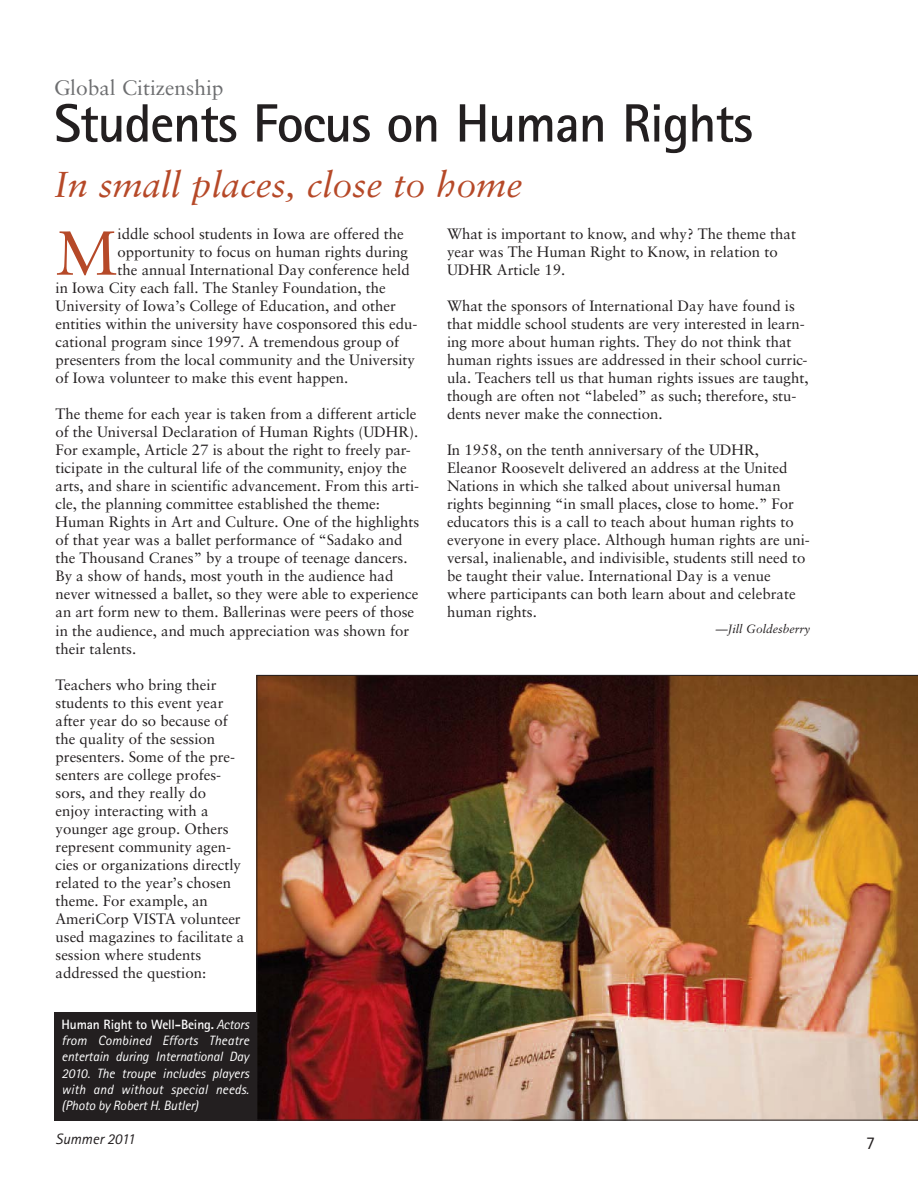
<style>
.page{position:relative;width:918px;height:1188px;background:#fff}
.page>*{position:absolute;margin:0;border:0;box-sizing:border-box;transform-origin:0 0}
.t1{font:62.1px "Sabon LT";color:#b64928}
.t2{font:700 54px "Rotis Sans Serif";letter-spacing:-.02em;color:#231f20}
.t3{font:italic 36px "Sabon LT";color:#b64928}
.t4{font:21px "Sabon LT";color:#6d6e70}
.t5{font:18px "Rotis Sans Serif";color:#231f20}
.t6{font:15px/18px "Sabon LT";color:#231f20}
.t7{font:italic 15px "Rotis Sans Serif";color:#231f20}
.t8{font:italic 13.5px/16.2px "Rotis Sans Serif";letter-spacing:.01em;color:#fff;text-align:justify}
.t9{font:italic 12px "Sabon LT";color:#231f20}
.s1{font-weight:700;font-style:normal}
</style>
<div class="page">
<img style="left:256px;top:675px;width:662px;height:445px">
<div style="left:54px;top:1012px;width:202px;height:108px;background:#231f20"></div>
<h3 class="t4" style="left:54px;top:78px;width:171px">Global Citizenship</h3>
<h2 class="t2" style="left:54px;top:104px;width:701px">Students Focus on Human Rights</h2>
<h3 class="t3" style="left:54px;top:167px;width:470px">In small places, close to home</h3>
<h1 class="t1" style="left:56px;top:223px;width:64px">M</h1>
<p class="t6" style="left:118px;top:225px;width:288px">iddle school students in Iowa are offered the</p>
<p class="t6" style="left:118px;top:243px;width:292px">opportunity to focus on human rights during</p>
<p class="t6" style="left:118px;top:261px;width:294px">the annual International Day conference held</p>
<p class="t6" style="left:56px;top:279px;width:332px">in Iowa City each fall. The Stanley Foundation, the</p>
<p class="t6" style="left:56px;top:297px;width:342px">University of Iowa’s College of Education, and other</p>
<p class="t6" style="left:56px;top:316px;width:364px">entities within the university have cosponsored this edu-</p>
<p class="t6" style="left:56px;top:334px;width:345px">cational program since 1997. A tremendous group of</p>
<p class="t6" style="left:56px;top:352px;width:361px">presenters from the local community and the University</p>
<p class="t6" style="left:56px;top:370px;width:294px">of Iowa volunteer to make this event happen.</p>
<p class="t6" style="left:56px;top:406px;width:365px">The theme for each year is taken from a different article of the Universal Declaration of Human Rights (UDHR).<br>For example, Article 27 is about the right to freely par&shy;ticipate in the cultural life of the community, enjoy the arts, and share in scientific advancement. From this arti&shy;cle, the planning committee established the theme:<br>Human Rights in Art and Culture. One of the highlights of that year was a ballet performance of “Sadako and the Thousand Cranes” by a troupe of teenage dancers.<br>By a show of hands, most youth in the audience had never witnessed a ballet, so they were able to experience an art form new to them. Ballerinas were peers of those in the audience, and much appreciation was shown for their talents.</p>
<p class="t6" style="left:56px;top:676px;width:190px">Teachers who bring their students to this event year after year do so because of the quality of the session presenters. Some of the pre&shy;senters are college profes&shy;sors, and they really do enjoy interacting with a younger age group. Others represent community agen&shy;cies or organizations directly related to the year’s chosen theme. For example, an<br>AmeriCorp VISTA volunteer used magazines to facilitate a session where students addressed the question:</p>
<p class="t8" style="left:62px;top:1018px;width:189px"><span class="s1">Human Right to Well-Being.</span> Actors from Combined Efforts Theatre entertain during International Day 2010. The troupe includes players with and without special needs. (Photo by Robert H. Butler)</p>
<p class="t7" style="left:56px;top:1133px;width:81px">Summer 2011</p>
<p class="t6" style="left:447px;top:225px;width:350px">What is important to know, and why? The theme that year was The Human Right to Know, in relation to<br>UDHR Article 19.</p>
<p class="t6" style="left:447px;top:297px;width:363px">What the sponsors of International Day have found is that middle school students are very interested in learn&shy;ing more about human rights. They do not think that human rights issues are addressed in their school curric&shy;ula. Teachers tell us that human rights issues are taught, though are often not “labeled” as such; therefore, stu&shy;dents never make the connection.</p>
<p class="t6" style="left:447px;top:442px;width:364px">In 1958, on the tenth anniversary of the UDHR, Eleanor Roosevelt delivered an address at the United Nations in which she talked about universal human rights beginning “in small places, close to home.” For educators this is a call to teach about human rights to everyone in every place. Although human rights are uni&shy;versal, inalienable, and indivisible, students still need to be taught their value. International Day is a venue where participants can both learn about and celebrate human rights.</p>
<p class="t9" style="left:716px;top:623px;width:96px">—Jill Goldesberry</p>
<p class="t5" style="left:866px;top:1137px;width:10px">7</p>
</div>
